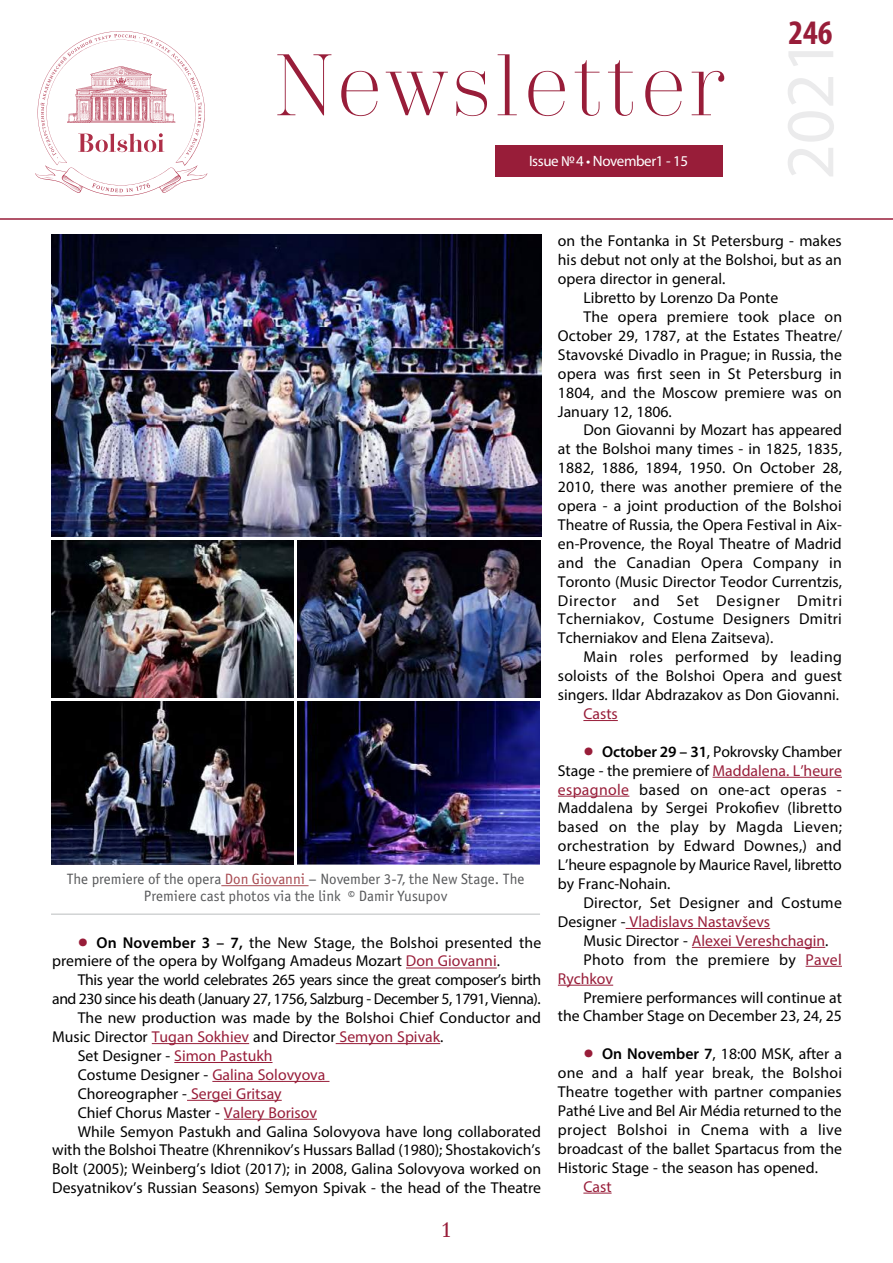
<style>
.page{position:relative;width:893px;height:1263px;background:#fff}
.page>*{position:absolute;margin:0;border:0;box-sizing:border-box;transform-origin:0 0}
.t1{font:300 87px "Trivia Serif";letter-spacing:.025em;color:#981d39}
.t2{font:700 condensed 34.5px "Myriad Pro";color:#981d39}
.t3{font:21px "Trivia Serif 10 Demo";color:#981d39}
.t4{font:15.75px/18.9px "Myriad Pro";color:#000}
.t5{font:15.75px "Myriad Pro";letter-spacing:.02em;color:#000}
.t6{font:15.75px "Myriad Pro";letter-spacing:-.03em;color:#000}
.t7{font:15.75px "Myriad Pro";letter-spacing:-.025em;color:#000}
.t8{font:15.75px "Myriad Pro";color:#981d39}
.t9{font:15.75px "Myriad Pro";letter-spacing:.045em;color:#000}
.t10{font:15.75px "Myriad Pro";letter-spacing:.03em;color:#000}
.t11{font:15px/16.5px "Officina Sans Book ITC";color:#58595b;text-align:center}
.t12{font:15px "Myriad Pro";letter-spacing:-.025em;color:#fff}
.s1{color:#a84a51}
.s2{font-weight:600;font-size:33px;color:#981d39}
.s3{font-weight:600}
.s4{color:#981d39}
.s5{color:#000}
</style>
<div class="page">
<div style="left:495px;top:145px;width:227px;height:31px;background:#981d39"></div>
<hr style="left:0;top:218px;width:893px;height:2px;background:#981d39">
<svg style="left:35px;top:31px;width:172px;height:165px"></svg>
<img style="left:51px;top:235px;width:490px;height:301px">
<img style="left:51px;top:540px;width:243px;height:157px">
<img style="left:297px;top:540px;width:243px;height:157px">
<img style="left:51px;top:701px;width:243px;height:163px">
<img style="left:297px;top:701px;width:243px;height:163px">
<hr style="left:406px;top:967px;width:91px;height:1px;background:#981d39">
<hr style="left:152px;top:1043px;width:97px;height:1px;background:#981d39">
<hr style="left:336px;top:1043px;width:104px;height:1px;background:#981d39">
<hr style="left:174px;top:1062px;width:99px;height:1px;background:#981d39">
<hr style="left:212px;top:1081px;width:117px;height:1px;background:#981d39">
<hr style="left:187px;top:1100px;width:95px;height:1px;background:#981d39">
<hr style="left:224px;top:1119px;width:93px;height:1px;background:#981d39">
<hr style="left:221px;top:885px;width:88px;height:1px;background:#a84a51">
<hr style="left:51px;top:913px;width:489px;height:2px;background:#d1d3d4">
<hr style="left:583px;top:720px;width:35px;height:1px;background:#981d39">
<hr style="left:712px;top:777px;width:130px;height:1px;background:#981d39">
<hr style="left:558px;top:796px;width:71px;height:1px;background:#981d39">
<hr style="left:626px;top:928px;width:144px;height:1px;background:#981d39">
<hr style="left:692px;top:947px;width:133px;height:1px;background:#981d39">
<hr style="left:806px;top:966px;width:36px;height:1px;background:#981d39">
<hr style="left:558px;top:985px;width:55px;height:1px;background:#981d39">
<svg style="left:583px;top:1193px;width:29px;height:1px"></svg>
<h1 class="t1" style="left:274px;top:40px;width:453px">Newsletter</h1>
<p class="t12" style="left:529px;top:152px;width:161px">Issue №4 • November1 - 15</p>
<h2 class="t2" style="left:788px;top:11px;width:46px">246</h2>
<p class="t11" style="left:67px;top:871px;width:459px">The premiere of the opera <span class="s1">Don Giovanni</span> – November 3-7, the New Stage. The<br>Premiere cast photos via the link © Damir Yusupov</p>
<p class="t4" style="left:52px;top:932px;width:491px;text-indent:25px"><span class="s2">•</span> <span class="s3">On November 3 – 7,</span> the New Stage, the Bolshoi presented the premiere of the opera by Wolfgang Amadeus Mozart <span class="s4">Don Giovanni</span>.</p>
<p class="t7" style="left:78px;top:970px;width:465px">This year the world celebrates 265 years since the great composer’s birth</p>
<p class="t6" style="left:52px;top:989px;width:490px">and 230 since his death (January 27, 1756, Salzburg - December 5, 1791, Vienna).</p>
<p class="t4" style="left:78px;top:1008px;width:465px">The new production was made by the Bolshoi Chief Conductor and</p>
<p class="t4" style="left:52px;top:1027px;width:393px">Music Director <span class="s4">Tugan Sokhiev</span> and Director <span class="s4">Semyon Spivak</span>.</p>
<p class="t4" style="left:78px;top:1046px;width:196px">Set Designer - <span class="s4">Simon Pastukh</span></p>
<p class="t4" style="left:78px;top:1065px;width:249px">Costume Designer - <span class="s4">Galina Solovyova</span></p>
<p class="t4" style="left:78px;top:1084px;width:205px">Choreographer - <span class="s4">Sergei Gritsay</span></p>
<p class="t4" style="left:78px;top:1103px;width:241px">Chief Chorus Master - <span class="s4">Valery Borisov</span></p>
<p class="t4" style="left:78px;top:1121px;width:465px">While Semyon Pastukh and Galina Solovyova have long collaborated</p>
<p class="t4" style="left:52px;top:1140px;width:490px">with the Bolshoi Theatre (Khrennikov’s Hussars Ballad (1980); Shostakovich’s</p>
<p class="t4" style="left:52px;top:1159px;width:491px">Bolt (2005); Weinberg’s Idiot (2017); in 2008, Galina Solovyova worked on</p>
<p class="t4" style="left:52px;top:1178px;width:490px">Desyatnikov’s Russian Seasons) Semyon Spivak - the head of the Theatre</p>
<h3 class="t3" style="left:443px;top:1217px;width:9px">1</h3>
<p class="t4" style="left:558px;top:231px;width:285px">on the Fontanka in St Petersburg - makes</p>
<p class="t4" style="left:558px;top:250px;width:285px">his debut not only at the Bolshoi, but as an</p>
<p class="t4" style="left:558px;top:269px;width:169px">opera director in general.</p>
<p class="t4" style="left:583px;top:288px;width:196px">Libretto by Lorenzo Da Ponte</p>
<p class="t5" style="left:583px;top:307px;width:260px">The opera premiere took place on</p>
<p class="t4" style="left:558px;top:326px;width:286px">October 29, 1787, at the Estates Theatre/</p>
<p class="t4" style="left:558px;top:345px;width:286px">Stavovské Divadlo in Prague; in Russia, the</p>
<p class="t4" style="left:558px;top:364px;width:286px">opera was first seen in St Petersburg in</p>
<p class="t4" style="left:558px;top:383px;width:286px">1804, and the Moscow premiere was on</p>
<p class="t4" style="left:558px;top:402px;width:115px">January 12, 1806.</p>
<p class="t4" style="left:583px;top:420px;width:260px">Don Giovanni by Mozart has appeared</p>
<p class="t4" style="left:558px;top:439px;width:286px">at the Bolshoi many times - in 1825, 1835,</p>
<p class="t4" style="left:558px;top:458px;width:286px">1882, 1886, 1894, 1950. On October 28,</p>
<p class="t4" style="left:558px;top:477px;width:286px">2010, there was another premiere of the</p>
<p class="t4" style="left:558px;top:496px;width:285px">opera - a joint production of the Bolshoi</p>
<p class="t4" style="left:558px;top:515px;width:286px">Theatre of Russia, the Opera Festival in Aix-</p>
<p class="t4" style="left:558px;top:534px;width:285px">en-Provence, the Royal Theatre of Madrid</p>
<p class="t5" style="left:558px;top:553px;width:285px">and the Canadian Opera Company in</p>
<p class="t4" style="left:558px;top:572px;width:286px">Toronto (Music Director Teodor Currentzis,</p>
<p class="t9" style="left:558px;top:590px;width:286px">Director and Set Designer Dmitri</p>
<p class="t4" style="left:558px;top:609px;width:285px">Tcherniakov, Costume Designers Dmitri</p>
<p class="t4" style="left:558px;top:628px;width:217px">Tcherniakov and Elena Zaitseva).</p>
<p class="t10" style="left:583px;top:647px;width:260px">Main roles performed by leading</p>
<p class="t4" style="left:558px;top:666px;width:286px">soloists of the Bolshoi Opera and guest</p>
<p class="t4" style="left:558px;top:685px;width:283px">singers. Ildar Abdrazakov as Don Giovanni.</p>
<p class="t8" style="left:583px;top:704px;width:36px">Casts</p>
<p class="t4" style="left:558px;top:742px;width:286px;text-align:justify;text-indent:26px"><span class="s2">•</span> <span class="s3">October 29 – 31</span>, Pokrovsky Chamber Stage - the premiere of <span class="s4">Maddalena. L’heure espagnole</span> based on one-act operas - Maddalena by Sergei Prokofiev (libretto based on the play by Magda Lieven; orchestration by Edward Downes,) and L’heure espagnole by Maurice Ravel, libretto by Franc-Nohain.</p>
<p class="t4" style="left:558px;top:893px;width:285px;text-indent:26px">Director, Set Designer and Costume<br>Designer - <span class="s4">Vladislavs Nastavševs</span></p>
<p class="t8" style="left:583px;top:931px;width:247px"><span class="s5">Music Director -</span> Alexei Vereshchagin<span class="s5">.</span></p>
<p class="t5" style="left:583px;top:950px;width:260px">Photo from the premiere by <span class="s4">Pavel</span></p>
<p class="t8" style="left:558px;top:968px;width:57px">Rychkov</p>
<p class="t4" style="left:558px;top:987px;width:286px;text-align:right">Premiere performances will continue at the Chamber Stage on December 23, 24, 25</p>
<p class="t4" style="left:558px;top:1044px;width:286px;text-align:justify;text-indent:26px"><span class="s2">•</span> <span class="s3">On November 7</span>, 18:00 MSK, after a one and a half year break, the Bolshoi Theatre together with partner companies Pathé Live and Bel Air Média returned to the project Bolshoi in Cnema with a live broadcast of the ballet Spartacus from the Historic Stage - the season has opened.</p>
<p class="t8" style="left:583px;top:1176px;width:30px">Cast</p>
</div>
